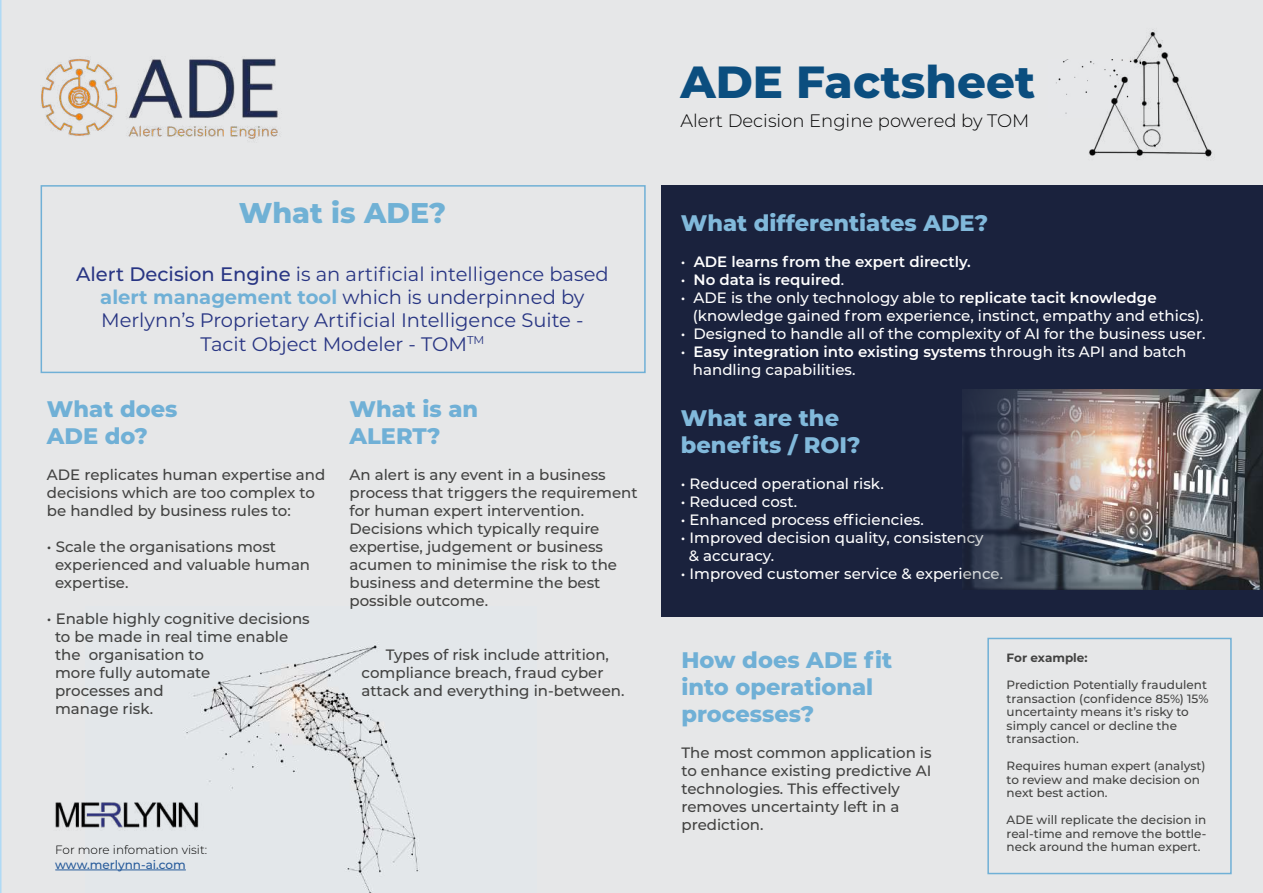
<style>
.page{position:relative;width:1263px;height:893px;background:#e6e7e8}
.page>*{position:absolute;margin:0;border:0;box-sizing:border-box;transform-origin:0 0}
.t1{font:800 45px "Montserrat";color:#0b4e7f}
.t2{font:800 28.5px "Montserrat";color:#70b1d5}
.t3{font:800 22.5px/27px "Montserrat";color:#70b0d6}
.t4{font:800 22.5px/27px "Montserrat";color:#81b9db}
.t5{font:19.5px/23.4px "Montserrat";color:#283583;text-align:center}
.t6{font:300 18px "Montserrat";color:#000}
.t7{font:500 15px/18px "Montserrat";color:#424241}
.t8{font:500 15px/18px "Montserrat";color:#fff}
.t9{font:600 15px "Montserrat";color:#fff}
.t10{font:500 12px/13.5px "Montserrat";color:#424241}
.t11{font:300 12px "Montserrat";color:#000}
.t12{font:500 12px "Montserrat";color:#275b9b}
.t13{font:700 12px "Montserrat";color:#424241}
.s1{font-weight:500}
.s2{font-weight:700;color:#70b0d6}
.s3{font-weight:600}
</style>
<div class="page">
<div style="left:85px;top:606px;width:452px;height:287px;background:#e3e7ea"></div>
<img style="left:48px;top:790px;width:155px;height:49px">
<div style="left:41px;top:185px;width:605px;height:188px;border:2px solid #70b0d6"></div>
<div style="left:662px;top:185px;width:601px;height:432px;background:#1a223d"></div>
<hr style="left:55px;top:870px;width:131px;height:1px;background:#275b9b">
<div style="left:1049px;top:60px;width:35px;height:58px;background:#e6e7e9"></div>
<img style="left:1084px;top:23px;width:148px;height:156px">
<div style="left:987px;top:638px;width:245px;height:236px;border:2px solid #70b0d6"></div>
<img style="left:962px;top:390px;width:301px;height:199px">
<img style="left:41px;top:29px;width:255px;height:129px">
<h2 class="t2" style="left:239px;top:192px;width:209px">What is ADE?</h2>
<h3 class="t5" style="left:76px;top:261px;width:534px"><span class="s1">Alert Decision Engine</span> is an artificial intelligence based <span class="s2">alert management tool</span> which is underpinned by Merlynn’s Proprietary Artificial Intelligence Suite - Tacit Object Modeler - TOM<sup>TM</sup></h3>
<h3 class="t3" style="left:47px;top:394px;width:132px">What does<br>ADE do?</h3>
<p class="t7" style="left:47px;top:465px;width:280px">ADE replicates human expertise and decisions which are too complex to be handled by business rules to:</p>
<p class="t7" style="left:55px;top:537px;width:257px;text-indent:-8px">• Scale the organisations most experienced and valuable human expertise.</p>
<p class="t7" style="left:55px;top:609px;width:256px;text-indent:-8px">• Enable highly cognitive decisions to be made in real time enable the organisation to<br>more fully automate<br>processes and<br>manage risk.</p>
<h3 class="t3" style="left:349px;top:394px;width:130px">What is an<br>ALERT?</h3>
<p class="t7" style="left:349px;top:465px;width:290px">An alert is any event in a business process that triggers the requirement for human expert intervention.<br>Decisions which typically require expertise, judgement or business acumen to minimise the risk to the business and determine the best possible outcome.</p>
<p class="t7" style="left:362px;top:645px;width:264px;text-indent:24px">Types of risk include attrition, compliance breach, fraud cyber attack and everything in-between.</p>
<p class="t11" style="left:55px;top:842px;width:153px">For more infomation visit:</p>
<p class="t12" style="left:55px;top:856px;width:132px">www.merlynn-ai.com</p>
<h1 class="t1" style="left:680px;top:49px;width:356px">ADE Factsheet</h1>
<p class="t6" style="left:680px;top:108px;width:351px">Alert Decision Engine powered by TOM</p>
<h3 class="t4" style="left:681px;top:208px;width:309px">What differentiates ADE?</h3>
<p class="t9" style="left:681px;top:251px;width:292px"><span class="s1">•</span> ADE learns from the expert directly.</p>
<p class="t9" style="left:681px;top:269px;width:165px"><span class="s1">•</span> No data is required<span class="s1">.</span></p>
<p class="t8" style="left:693px;top:288px;width:512px;text-indent:-12px">• ADE is the only technology able to <span class="s3">replicate tacit knowledge </span>(knowledge gained from experience, instinct, empathy and ethics).</p>
<p class="t8" style="left:681px;top:324px;width:526px">• Designed to handle all of the complexity of AI for the business user.</p>
<p class="t8" style="left:693px;top:342px;width:495px;text-indent:-12px">• <span class="s3">Easy integration into existing systems</span> through its API and batch handling capabilities.</p>
<h3 class="t4" style="left:681px;top:403px;width:181px">What are the benefits / ROI?</h3>
<p class="t8" style="left:681px;top:474px;width:204px">• Reduced operational risk.</p>
<p class="t8" style="left:681px;top:492px;width:118px">• Reduced cost.</p>
<p class="t8" style="left:681px;top:510px;width:244px">• Enhanced process efficiencies.</p>
<p class="t8" style="left:689px;top:528px;width:296px;text-indent:-8px">• Improved decision quality, consistency &amp; accuracy.</p>
<p class="t8" style="left:681px;top:564px;width:324px">• Improved customer service &amp; experience.</p>
<h3 class="t3" style="left:681px;top:645px;width:212px">How does ADE fit into operational processes?</h3>
<p class="t7" style="left:681px;top:743px;width:252px">The most common application is to enhance existing predictive AI technologies. This effectively removes uncertainty left in a prediction.</p>
<p class="t13" style="left:1007px;top:649px;width:82px">For example:</p>
<p class="t10" style="left:1007px;top:678px;width:203px">Prediction Potentially fraudulent transaction (confidence 85%) 15% uncertainty means it’s risky to simply cancel or decline the transaction.</p>
<p class="t10" style="left:1007px;top:759px;width:200px">Requires human expert (analyst) to review and make decision on next best action.</p>
<p class="t10" style="left:1007px;top:813px;width:201px;text-align:justify">ADE will replicate the decision in real-time and remove the bottle&shy;neck around the human expert.</p>
</div>
